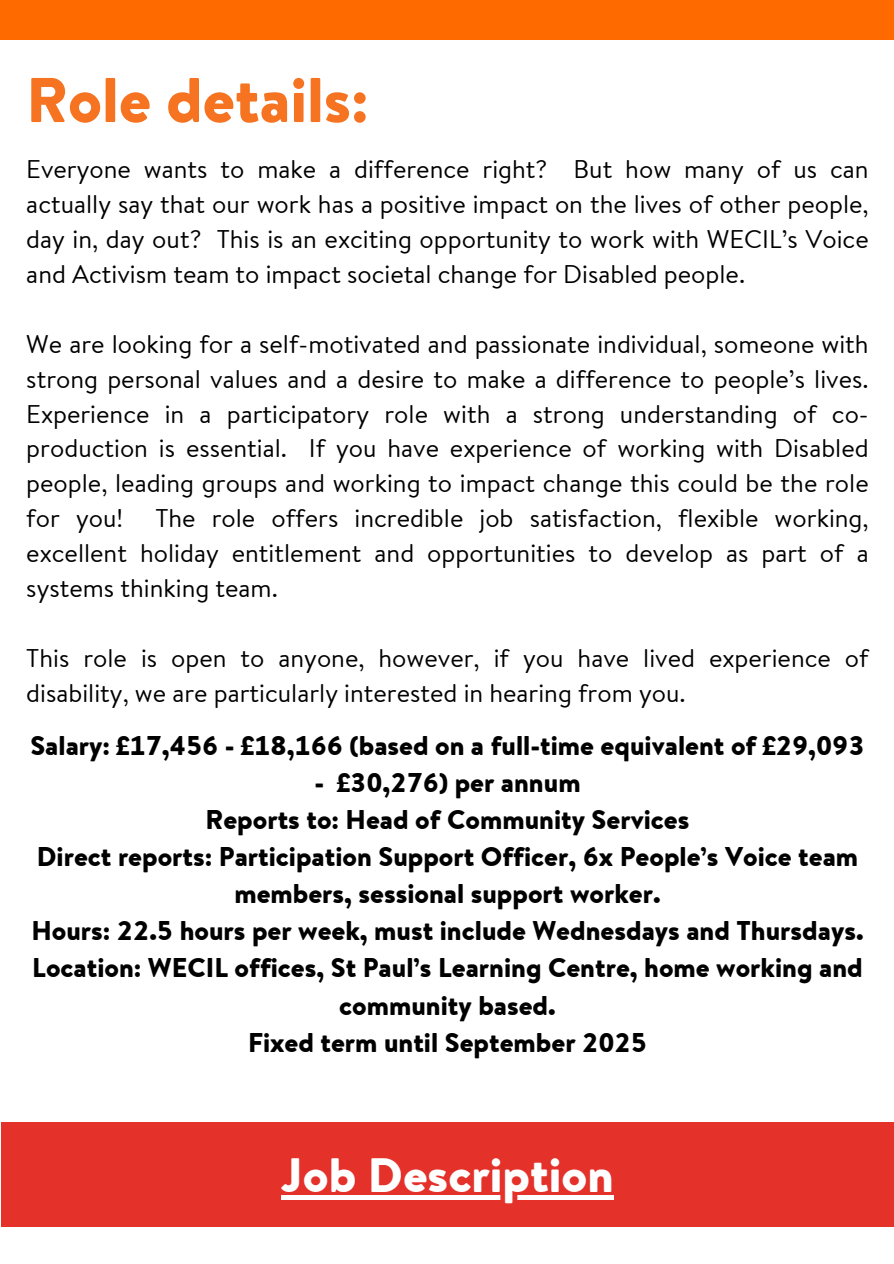
<style>
.page{position:relative;width:894px;height:1264px;background:#fff}
.page>*{position:absolute;margin:0;border:0;box-sizing:border-box;transform-origin:0 0}
.t1{font:900 63px "Brandon Text Office";color:#f57321}
.t2{font:900 48px "Brandon Text Office";color:#fff}
.t3{font:900 27px/37.2px "Brandon Text Office";color:#000;text-align:center}
.t4{font:25.5px/34.8px "Brandon Text Office";color:#000;text-align:justify}
</style>
<div class="page">
<div style="left:0;top:0;width:893px;height:40px;background:#ff6a00"></div>
<div style="left:1px;top:1121px;width:892px;height:105px;background:#e4312a"></div>
<div style="left:281px;top:1194px;width:332px;height:5px;background:#fff"></div>
<h3 class="t1" style="left:26px;top:55px;width:343px">Role details:</h3>
<p class="t4" style="left:26px;top:151px;width:843px">Everyone wants to make a difference right? But how many of us can actually say that our work has a positive impact on the lives of other people, day in, day out? This is an exciting opportunity to work with WECIL’s Voice and Activism team to impact societal change for Disabled people.</p>
<p class="t4" style="left:26px;top:326px;width:843px">We are looking for a self-motivated and passionate individual, someone with strong personal values and a desire to make a difference to people’s lives.<br>Experience in a participatory role with a strong understanding of co&shy;production is essential. If you have experience of working with Disabled people, leading groups and working to impact change this could be the role for you!</p>
<p class="t4" style="left:26px;top:500px;width:843px;text-indent:129px">The role offers incredible job satisfaction, flexible working, excellent holiday entitlement and opportunities to develop as part of a systems thinking team.</p>
<p class="t4" style="left:26px;top:640px;width:843px">This role is open to anyone, however, if you have lived experience of disability, we are particularly interested in hearing from you.</p>
<h2 class="t3" style="left:30px;top:726px;width:835px">Salary: £17,456 - £18,166 (based on a full-time equivalent of £29,093</h2>
<h2 class="t3" style="left:31px;top:763px;width:833px">- £30,276) per annum<br>Reports to: Head of Community Services<br>Direct reports: Participation Support Officer, 6x People’s Voice team members, sessional support worker.<br>Hours: 22.5 hours per week, must include Wednesdays and Thursdays.<br>Location: WECIL offices, St Paul’s Learning Centre, home working and community based.<br>Fixed term until September 2025</h2>
<h1 class="t2" style="left:281px;top:1140px;width:334px">Job Description</h1>
</div>
